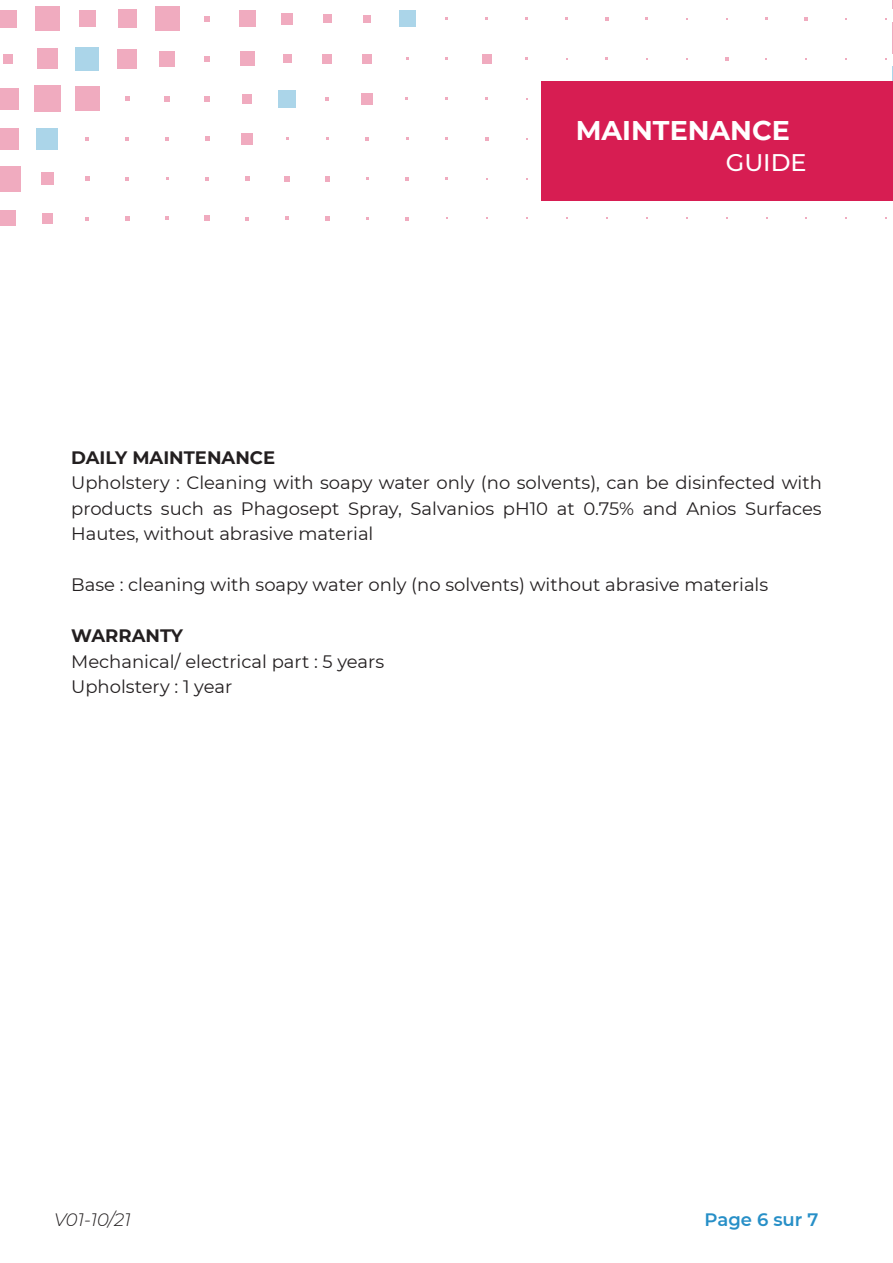
<style>
.page{position:relative;width:893px;height:1263px;background:#fff}
.page>*{position:absolute;margin:0;border:0;box-sizing:border-box;transform-origin:0 0}
.t1{font:700 27px "Montserrat";color:#fff}
.t2{font:500 24px "Montserrat";color:#fff}
.TITRE_1{font:18px/25.5px "Montserrat";color:#231f20;text-align:justify}
.TITRE_1-2{font:700 18px "Montserrat";color:#231f20}
.t3{font:italic 300 18px "Montserrat";color:#231f20}
.t4{font:600 18px "Montserrat";color:#278fc7}
</style>
<div class="page">
<hr style="left:892px;top:67px;width:1px;height:31px;background:#1c8ec4">
<hr style="left:892px;top:22px;width:1px;height:31px;background:#d71d52">
<div style="left:0;top:211px;width:15px;height:15px;background:#f0abbf"></div>
<div style="left:0;top:166px;width:20px;height:25px;background:#f0abbf"></div>
<div style="left:0;top:128px;width:18px;height:21px;background:#f0abbf"></div>
<div style="left:0;top:88px;width:18px;height:21px;background:#f0abbf"></div>
<div style="left:3px;top:54px;width:9px;height:10px;background:#f0abbf"></div>
<div style="left:0;top:10px;width:16px;height:18px;background:#f0abbf"></div>
<div style="left:42px;top:213px;width:11px;height:11px;background:#f0abbf"></div>
<div style="left:41px;top:172px;width:13px;height:13px;background:#f0abbf"></div>
<div style="left:37px;top:128px;width:21px;height:21px;background:#abd5e9"></div>
<div style="left:34px;top:85px;width:27px;height:27px;background:#f0abbf"></div>
<div style="left:37px;top:49px;width:21px;height:20px;background:#f0abbf"></div>
<div style="left:35px;top:7px;width:25px;height:24px;background:#f0abbf"></div>
<svg style="left:85px;top:217px;width:4px;height:3px"></svg>
<svg style="left:85px;top:176px;width:5px;height:5px"></svg>
<svg style="left:85px;top:137px;width:4px;height:4px"></svg>
<div style="left:75px;top:86px;width:25px;height:25px;background:#f0abbf"></div>
<div style="left:76px;top:47px;width:23px;height:23px;background:#abd5e9"></div>
<div style="left:79px;top:10px;width:17px;height:17px;background:#f0abbf"></div>
<svg style="left:125px;top:216px;width:5px;height:5px"></svg>
<svg style="left:125px;top:177px;width:4px;height:3px"></svg>
<svg style="left:125px;top:137px;width:4px;height:4px"></svg>
<svg style="left:125px;top:96px;width:5px;height:5px"></svg>
<div style="left:117px;top:49px;width:20px;height:20px;background:#f0abbf"></div>
<div style="left:118px;top:10px;width:19px;height:18px;background:#f0abbf"></div>
<svg style="left:165px;top:96px;width:5px;height:5px"></svg>
<div style="left:160px;top:51px;width:15px;height:15px;background:#f0abbf"></div>
<div style="left:155px;top:7px;width:25px;height:24px;background:#f0abbf"></div>
<svg style="left:205px;top:216px;width:5px;height:5px"></svg>
<svg style="left:205px;top:177px;width:4px;height:3px"></svg>
<svg style="left:205px;top:136px;width:4px;height:5px"></svg>
<svg style="left:205px;top:96px;width:5px;height:5px"></svg>
<svg style="left:205px;top:56px;width:5px;height:5px"></svg>
<svg style="left:204px;top:16px;width:6px;height:6px"></svg>
<svg style="left:245px;top:217px;width:4px;height:3px"></svg>
<svg style="left:245px;top:176px;width:4px;height:5px"></svg>
<div style="left:242px;top:133px;width:11px;height:11px;background:#f0abbf"></div>
<div style="left:243px;top:94px;width:9px;height:9px;background:#f0abbf"></div>
<div style="left:240px;top:51px;width:15px;height:15px;background:#f0abbf"></div>
<div style="left:239px;top:11px;width:16px;height:16px;background:#f0abbf"></div>
<svg style="left:285px;top:217px;width:4px;height:3px"></svg>
<svg style="left:284px;top:176px;width:6px;height:5px"></svg>
<div style="left:278px;top:90px;width:18px;height:17px;background:#abd5e9"></div>
<div style="left:283px;top:55px;width:8px;height:8px;background:#f0abbf"></div>
<div style="left:282px;top:13px;width:11px;height:11px;background:#f0abbf"></div>
<svg style="left:325px;top:216px;width:4px;height:5px"></svg>
<svg style="left:325px;top:176px;width:5px;height:5px"></svg>
<svg style="left:325px;top:97px;width:4px;height:4px"></svg>
<div style="left:323px;top:54px;width:9px;height:9px;background:#f0abbf"></div>
<div style="left:323px;top:14px;width:8px;height:9px;background:#f0abbf"></div>
<svg style="left:365px;top:137px;width:4px;height:3px"></svg>
<div style="left:361px;top:93px;width:12px;height:11px;background:#f0abbf"></div>
<div style="left:362px;top:54px;width:10px;height:10px;background:#f0abbf"></div>
<div style="left:363px;top:15px;width:8px;height:8px;background:#f0abbf"></div>
<svg style="left:405px;top:217px;width:4px;height:3px"></svg>
<svg style="left:405px;top:177px;width:4px;height:3px"></svg>
<div style="left:399px;top:10px;width:16px;height:17px;background:#abd5e9"></div>
<svg style="left:485px;top:137px;width:4px;height:4px"></svg>
<div style="left:482px;top:54px;width:10px;height:10px;background:#f0abbf"></div>
<svg style="left:605px;top:17px;width:3px;height:4px"></svg>
<svg style="left:805px;top:17px;width:3px;height:4px"></svg>
<div style="left:541px;top:81px;width:352px;height:119px;background:#d71d52"></div>
<p class="t1" style="left:576px;top:111px;width:216px">MAINTENANCE</p>
<p class="t2" style="left:726px;top:145px;width:82px">GUIDE</p>
<p class="TITRE_1-2" style="left:71px;top:445px;width:205px">DAILY MAINTENANCE</p>
<p class="TITRE_1" style="left:71px;top:470px;width:752px">Upholstery : Cleaning with soapy water only (no solvents), can be disinfected with products such as Phagosept Spray, Salvanios pH10 at 0.75% and Anios Surfaces Hautes, without abrasive material</p>
<p class="TITRE_1" style="left:71px;top:572px;width:699px">Base : cleaning with soapy water only (no solvents) without abrasive materials</p>
<p class="TITRE_1-2" style="left:71px;top:623px;width:113px">WARRANTY</p>
<p class="TITRE_1" style="left:71px;top:648px;width:314px">Mechanical/ electrical part : 5 years</p>
<p class="TITRE_1" style="left:71px;top:674px;width:163px">Upholstery : 1 year</p>
<p class="t3" style="left:54px;top:1208px;width:78px">V01-10/21</p>
<p class="t4" style="left:705px;top:1207px;width:115px">Page 6 sur 7</p>
</div>
